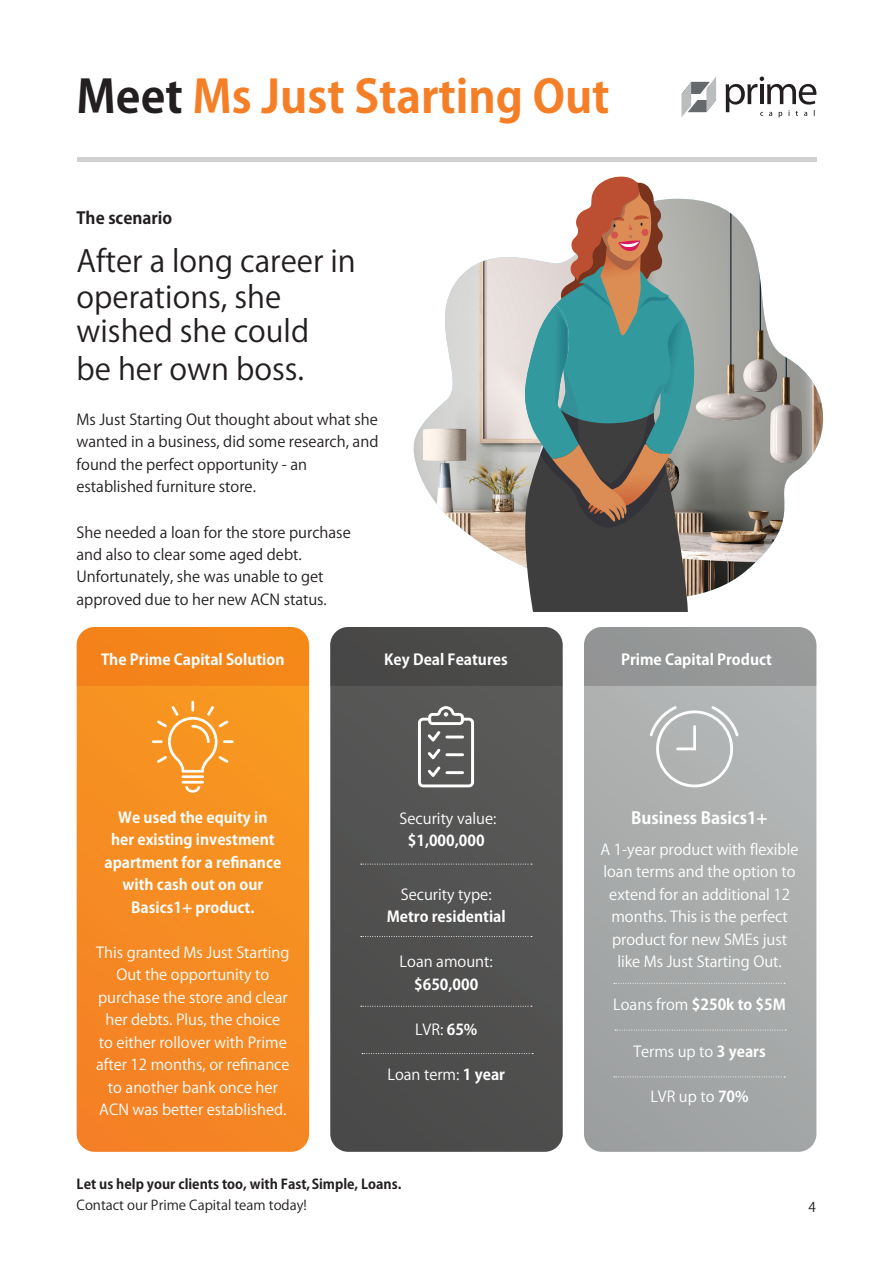
<style>
.page{position:relative;width:893px;height:1263px;background:#fff}
.page>*{position:absolute;margin:0;border:0;box-sizing:border-box;transform-origin:0 0}
.t1{font:700 45px "Koz Go Pro";color:#f47f26}
.t2{font:30px/35.2px "Koz Go Pro";color:#231f20}
.t3{font:700 16.5px "Koz Go Pro";color:#fff}
.t4{font:700 16.5px "Koz Go Pro";color:#231f20}
.t5{font:15px/22.5px "Koz Go Pro";color:#fff;text-align:center}
.t6{font:15px/22.5px "Koz Go Pro";color:#231f20}
.t7{font:700 15px/22.5px "Koz Go Pro";color:#fff;text-align:center}
.t8{font:700 13.5px/21px "Koz Go Pro";color:#231f20}
.t9{font:13.5px "Koz Go Pro";color:#231f20}
.s1{color:#231f20}
.s2{font-weight:700}
.s3{font-weight:400}
</style>
<div class="page">
<svg style="left:77px;top:686px;width:232px;height:466px;background:#f58c23"></svg>
<div style="left:77px;top:627px;width:232px;height:59px;background:#f48519"></div>
<div style="left:330px;top:640px;width:233px;height:512px;background:#525252"></div>
<div style="left:330px;top:627px;width:232px;height:59px;background:#4a4a49"></div>
<img style="left:410px;top:199px;width:414px;height:429px">
<svg style="left:584px;top:686px;width:232px;height:466px;background:#a8abab"></svg>
<div style="left:584px;top:627px;width:232px;height:59px;background:#959797"></div>
<svg style="left:361px;top:936px;width:171px;height:1px"></svg>
<svg style="left:361px;top:864px;width:171px;height:1px"></svg>
<svg style="left:362px;top:1053px;width:171px;height:1px"></svg>
<svg style="left:361px;top:1006px;width:171px;height:1px"></svg>
<svg style="left:418px;top:706px;width:56px;height:81px"></svg>
<svg style="left:185px;top:786px;width:15px;height:7px"></svg>
<hr style="left:182px;top:775px;width:22px;height:3px;background:#fff">
<hr style="left:182px;top:781px;width:22px;height:2px;background:#fff">
<svg style="left:152px;top:701px;width:82px;height:72px;background:#f7a23c"></svg>
<svg style="left:681px;top:77px;width:35px;height:40px"></svg>
<svg style="left:726px;top:77px;width:90px;height:40px"></svg>
<div style="left:77px;top:157px;width:739px;height:5px;background:#d1d1d4"></div>
<svg style="left:649px;top:706px;width:90px;height:81px;background:#bbbdbd"></svg>
<svg style="left:519px;top:176px;width:175px;height:436px;background:#78867f"></svg>
<svg style="left:614px;top:983px;width:171px;height:1px"></svg>
<svg style="left:615px;top:1030px;width:171px;height:1px"></svg>
<svg style="left:614px;top:1076px;width:171px;height:1px"></svg>
<p class="t1" style="left:77px;top:67px;width:534px"><span class="s1">Meet</span> Ms Just Starting Out</p>
<p class="t4" style="left:77px;top:207px;width:97px">The scenario</p>
<p class="t2" style="left:77px;top:244px;width:281px">After a long career in operations, she wished she could</p>
<p class="t2" style="left:77px;top:352px;width:229px">be her own boss.</p>
<p class="t6" style="left:77px;top:408px;width:303px">Ms Just Starting Out thought about what she wanted in a business, did some research, and found the perfect opportunity - an established furniture store.</p>
<p class="t6" style="left:77px;top:521px;width:276px">She needed a loan for the store purchase and also to clear some aged debt.<br>Unfortunately, she was unable to get approved due to her new ACN status.</p>
<p class="t7" style="left:101px;top:649px;width:185px">The Prime Capital Solution</p>
<p class="t7" style="left:384px;top:649px;width:125px">Key Deal Features</p>
<p class="t7" style="left:621px;top:649px;width:152px">Prime Capital Product</p>
<p class="t7" style="left:104px;top:807px;width:178px">We used the equity in<br>her existing investment apartment for a refinance with cash out on our<br>Basics1+ product.</p>
<p class="t5" style="left:96px;top:941px;width:195px">This granted Ms Just Starting<br>Out the opportunity to purchase the store and clear her debts. Plus, the choice<br>to either rollover with Prime after 12 months, or refinance to another bank once her<br>ACN was better established.</p>
<p class="t5" style="left:400px;top:807px;width:98px">Security value: <span class="s2">$1,000,000</span></p>
<p class="t7" style="left:387px;top:884px;width:120px"><span class="s3">Security type:<br></span>Metro residential</p>
<p class="t5" style="left:400px;top:951px;width:95px">Loan amount: <span class="s2">$650,000</span></p>
<p class="t5" style="left:415px;top:1018px;width:64px">LVR: <span class="s2">65%</span></p>
<p class="t5" style="left:387px;top:1063px;width:119px">Loan term: <span class="s2">1 year</span></p>
<p class="t8" style="left:77px;top:1174px;width:326px">Let us help your clients too, with Fast, Simple, Loans.<br><span class="s3">Contact our Prime Capital team today!</span></p>
<p class="t3" style="left:631px;top:807px;width:138px">Business Basics1+</p>
<p class="t5" style="left:601px;top:838px;width:199px">A 1-year product with flexible loan terms and the option to extend for an additional 12 months. This is the perfect product for new SMEs just like Ms Just Starting Out.</p>
<p class="t7" style="left:613px;top:994px;width:174px"><span class="s3">Loans from</span> $250k to $5M</p>
<p class="t5" style="left:633px;top:1041px;width:134px">Terms up to <span class="s2">3 years</span></p>
<p class="t5" style="left:650px;top:1086px;width:100px">LVR up to <span class="s2">70%</span></p>
<p class="t9" style="left:808px;top:1198px;width:9px">4</p>
</div>
